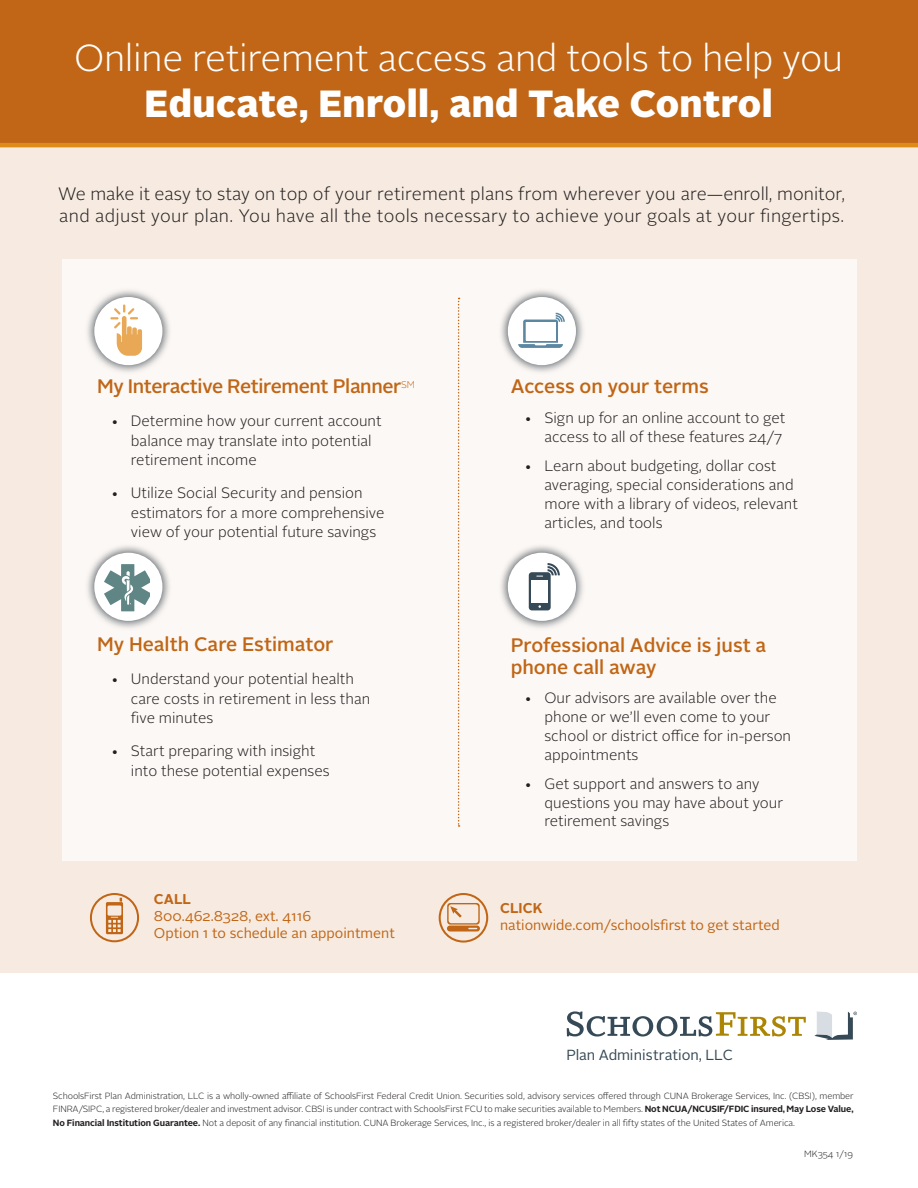
<style>
.page{position:relative;width:918px;height:1188px;background:#fff}
.page>*{position:absolute;margin:0;border:0;box-sizing:border-box;transform-origin:0 0}
.t1{font:900 37.8px "Alright Sans";letter-spacing:.01em;color:#fff}
.t2{font:300 37.5px "Alright Sans";letter-spacing:-.01em;color:#fff}
.SUB{font:500 19.5px/22.5px "Alright Sans";letter-spacing:-.005em;color:#c06616}
.OVERVIEW{font:300 18px/22.5px "Alright Sans";letter-spacing:.01em;color:#231f20}
.t3{font:300 15px/19.5px "Alright Sans";color:#231f20}
.t4{font:14.55px "Alright Sans";letter-spacing:-.005em;color:#364956}
.t5{font:14.1px/17px "Alright Sans";color:#c06616}
.OVERVIEW-2{font:300 9px/13.5px "Alright Sans";letter-spacing:-.01em;color:#231f20;text-align:justify}
.s1{font-weight:700}
</style>
<div class="page">
<div style="left:0;top:147px;width:918px;height:826px;background:#f7ebe1"></div>
<div style="left:0;top:0;width:918px;height:147px;background:#c06616"></div>
<svg style="left:567px;top:1011px;width:290px;height:29px"></svg>
<div style="left:62px;top:260px;width:795px;height:601px;background:#fcf8f5"></div>
<svg style="left:458px;top:298px;width:2px;height:529px"></svg>
<div style="left:84px;top:287px;width:89px;height:89px;background:#364956;opacity:.65"></div>
<div style="left:94px;top:297px;width:68px;height:68px;background:#fff;border-radius:50%"></div>
<svg style="left:110px;top:305px;width:32px;height:51px"></svg>
<div style="left:84px;top:542px;width:89px;height:89px;background:#364956;opacity:.65"></div>
<div style="left:94px;top:553px;width:68px;height:68px;background:#fff;border-radius:50%"></div>
<svg style="left:104px;top:564px;width:46px;height:47px"></svg>
<div style="left:497px;top:542px;width:90px;height:89px;background:#364956;opacity:.65"></div>
<div style="left:508px;top:553px;width:68px;height:68px;background:#fff;border-radius:50%"></div>
<div style="left:529px;top:572px;width:22px;height:38px;background:#364956;border-radius:3px"></div>
<div style="left:531px;top:580px;width:17px;height:23px;background:#fff"></div>
<svg style="left:536px;top:563px;width:24px;height:14px"></svg>
<div style="left:497px;top:287px;width:90px;height:89px;background:#364956;opacity:.65"></div>
<div style="left:508px;top:297px;width:68px;height:68px;background:#fff;border-radius:50%"></div>
<svg style="left:518px;top:313px;width:47px;height:35px"></svg>
<div style="left:90px;top:893px;width:49px;height:49px;border:2px solid #c06616;border-radius:50%"></div>
<svg style="left:106px;top:898px;width:17px;height:36px"></svg>
<div style="left:439px;top:893px;width:49px;height:50px;border:2px solid #c06616;border-radius:50%"></div>
<svg style="left:447px;top:903px;width:33px;height:29px"></svg>
<p class="t2" style="left:74px;top:33px;width:771px">Online retirement access and tools to help you</p>
<p class="t1" style="left:145px;top:76px;width:630px">Educate, Enroll, and Take Control</p>
<p class="OVERVIEW" style="left:58px;top:182px;width:789px">We make it easy to stay on top of your retirement plans from wherever you are—enroll, monitor, and adjust your plan. You have all the tools necessary to achieve your goals at your fingertips.</p>
<p class="SUB" style="left:97px;top:375px;width:319px">My Interactive Retirement Planner<sup>SM</sup></p>
<p class="t3" style="left:131px;top:411px;width:252px;text-indent:-20px">• Determine how your current account balance may translate into potential retirement income</p>
<p class="t3" style="left:131px;top:483px;width:255px;text-indent:-20px">• Utilize Social Security and pension estimators for a more comprehensive view of your potential future savings</p>
<p class="SUB" style="left:97px;top:633px;width:238px">My Health Care Estimator</p>
<p class="t3" style="left:131px;top:669px;width:241px;text-indent:-20px">• Understand your potential health care costs in retirement in less than five minutes</p>
<p class="t3" style="left:131px;top:741px;width:200px;text-indent:-20px">• Start preparing with insight into these potential expenses</p>
<p class="t5" style="left:154px;top:891px;width:159px"><span class="s1">CALL<br></span>800.462.8328, ext. 4116</p>
<p class="t5" style="left:154px;top:925px;width:242px">Option 1 to schedule an appointment</p>
<p class="SUB" style="left:511px;top:376px;width:200px">Access on your terms</p>
<p class="t3" style="left:524px;top:408px;width:263px;text-align:right">• Sign up for an online account to get access to all of these features 24/7</p>
<p class="t3" style="left:544px;top:457px;width:255px;line-height:19px;text-indent:-20px">• Learn about budgeting, dollar cost averaging, special considerations and more with a library of videos, relevant articles, and tools</p>
<p class="SUB" style="left:511px;top:634px;width:257px">Professional Advice is just a phone call away</p>
<p class="t3" style="left:544px;top:689px;width:248px;line-height:19px;text-indent:-20px">• Our advisors are available over the phone or we’ll even come to your school or district office for in-person appointments</p>
<p class="t3" style="left:544px;top:775px;width:240px;line-height:18.8px;text-indent:-20px">• Get support and answers to any questions you may have about your retirement savings</p>
<p class="t5" style="left:500px;top:900px;width:281px"><span class="s1">CLICK<br></span>nationwide.com/schoolsfirst to get started</p>
<p class="t4" style="left:566px;top:1045px;width:168px">Plan Administration, LLC</p>
<p class="OVERVIEW-2" style="left:53px;top:1089px;width:802px">SchoolsFirst Plan Administration, LLC is a wholly-owned affiliate of SchoolsFirst Federal Credit Union. Securities sold, advisory services offered through CUNA Brokerage Services, Inc. (CBSI), member FINRA/SIPC, a registered broker/dealer and investment advisor. CBSI is under contract with SchoolsFirst FCU to make securities available to Members. <span class="s1">Not NCUA/NCUSIF/FDIC insured, May Lose Value, No Financial Institution Guarantee.</span> Not a deposit of any financial institution. CUNA Brokerage Services, Inc., is a registered broker/dealer in all fifty states of the United States of America.</p>
<p class="OVERVIEW-2" style="left:804px;top:1148px;width:50px">MK354 1/19</p>
</div>
